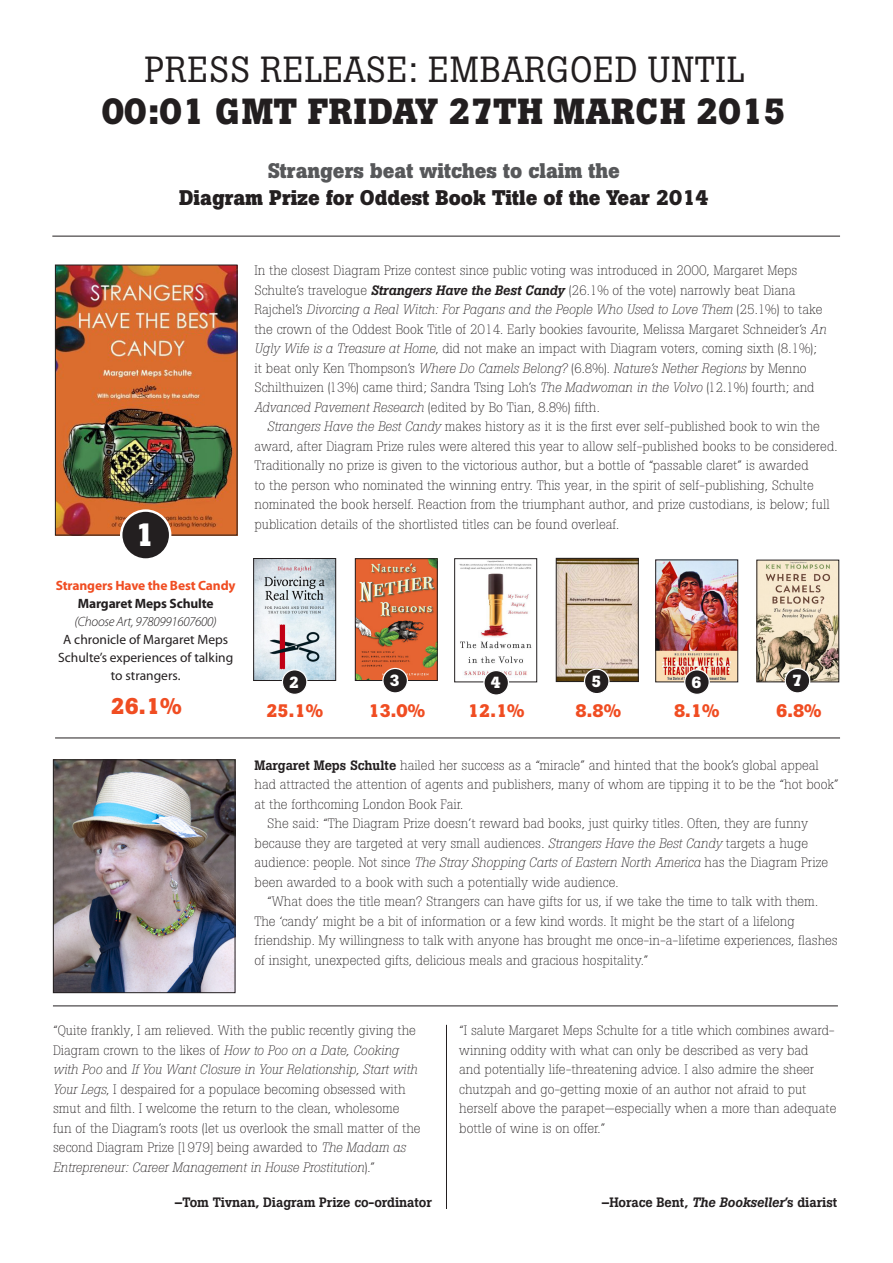
<style>
.page{position:relative;width:893px;height:1263px;background:#fff}
.page>*{position:absolute;margin:0;border:0;box-sizing:border-box;transform-origin:0 0}
.t1{font:36px "Boton";letter-spacing:.02em;color:#221e1f}
.t2{font:700 36px "Boton";letter-spacing:.01em;color:#221e1f}
.t3{font:700 31.95px "Boton";color:#fff}
.t4{font:700 22.5px "Boton";color:#f04d22}
.t5{font:700 21px "Boton";color:#231f20}
.t6{font:700 21px "Boton";color:#57585a}
.t7{font:700 18px "Boton";color:#f04d22}
.t8{font:700 16.05px "Boton";color:#fff}
.Diarist_Para_2{font:300 13.5px/19.5px "Boton";letter-spacing:-.005em;color:#231f20}
.Diarist_Para_2-2{font:500 13.5px "Boton";letter-spacing:-.005em;color:#231f20}
.Diarist_Para_2-3{font:13.5px/18px "Myriad Pro";color:#231f20;text-align:center}
.Diarist_Para_2-4{font:700 13.5px/18px "Myriad Pro";letter-spacing:-.01em;color:#f04d22;text-align:center}
.Diarist_Para_2-5{font:italic 300 13.5px "Myriad Pro";letter-spacing:-.02em;color:#231f20}
.s1{color:#231f20}
.s2{font-weight:500;font-style:italic}
.s3{font-style:italic}
.s4{font-weight:500}
</style>
<div class="page">
<img style="left:558px;top:560px;width:78px;height:120px">
<div style="left:556px;top:558px;width:82px;height:124px;border:1px solid #231f20"></div>
<img style="left:255px;top:560px;width:79px;height:119px">
<div style="left:253px;top:558px;width:83px;height:123px;border:1px solid #231f20"></div>
<img style="left:357px;top:560px;width:78px;height:119px">
<div style="left:355px;top:558px;width:82px;height:123px;border:1px solid #231f20"></div>
<img style="left:459px;top:560px;width:73px;height:118px">
<div style="left:454px;top:558px;width:83px;height:124px;border:1px solid #231f20"></div>
<img style="left:657px;top:562px;width:79px;height:118px">
<div style="left:655px;top:560px;width:83px;height:122px;border:1px solid #231f20"></div>
<img style="left:759px;top:562px;width:78px;height:118px">
<hr style="left:52px;top:236px;width:788px;height:1px;background:#231f20">
<hr style="left:53px;top:1006px;width:785px;height:1px;background:#231f20">
<hr style="left:446px;top:1025px;width:1px;height:184px;background:#231f20">
<img style="left:57px;top:267px;width:178px;height:266px">
<div style="left:55px;top:265px;width:182px;height:270px;border:1px solid #231f20"></div>
<div style="left:121px;top:511px;width:49px;height:48px;background:#231f20;border-radius:50%"></div>
<div style="left:120px;top:509px;width:51px;height:52px;border:2px solid #fff;border-radius:50%"></div>
<div style="left:282px;top:670px;width:25px;height:24px;background:#231f20;border-radius:50%"></div>
<div style="left:282px;top:669px;width:25px;height:26px;border:1px solid #fff;border-radius:50%"></div>
<div style="left:383px;top:668px;width:24px;height:25px;background:#231f20;border-radius:50%"></div>
<div style="left:382px;top:668px;width:26px;height:25px;border:1px solid #fff;border-radius:50%"></div>
<div style="left:484px;top:670px;width:24px;height:25px;background:#231f20;border-radius:50%"></div>
<div style="left:483px;top:670px;width:26px;height:26px;border:1px solid #fff;border-radius:50%"></div>
<div style="left:584px;top:669px;width:25px;height:25px;background:#231f20;border-radius:50%"></div>
<div style="left:584px;top:668px;width:26px;height:26px;border:1px solid #fff;border-radius:50%"></div>
<div style="left:685px;top:670px;width:24px;height:24px;background:#231f20;border-radius:50%"></div>
<div style="left:684px;top:669px;width:26px;height:26px;border:1px solid #fff;border-radius:50%"></div>
<div style="left:785px;top:668px;width:25px;height:25px;background:#231f20;border-radius:50%"></div>
<div style="left:785px;top:668px;width:25px;height:25px;border:1px solid #fff;border-radius:50%"></div>
<hr style="left:55px;top:738px;width:785px;height:1px;background:#231f20">
<img style="left:55px;top:761px;width:178px;height:230px">
<div style="left:53px;top:759px;width:182px;height:234px;border:1px solid #231f20"></div>
<p class="t1" style="left:145px;top:47px;width:601px">PRESS RELEASE: EMBARGOED UNTIL</p>
<p class="t2" style="left:102px;top:90px;width:686px">00:01 GMT FRIDAY 27TH MARCH 2015</p>
<p class="t6" style="left:268px;top:158px;width:354px">Strangers beat witches to claim the</p>
<p class="t5" style="left:179px;top:185px;width:531px">Diagram Prize for Oddest Book Title of the Year 2014</p>
<p class="t3" style="left:135px;top:516px;width:21px">1</p>
<p class="Diarist_Para_2-4" style="left:56px;top:575px;width:181px">Strangers Have the Best Candy<br><span class="s1">Margaret Meps Schulte</span></p>
<p class="Diarist_Para_2-5" style="left:75px;top:613px;width:144px">(Choose Art, 9780991607600)</p>
<p class="Diarist_Para_2-3" style="left:58px;top:630px;width:177px">A chronicle of Margaret Meps<br>Schulte’s experiences of talking to strangers.</p>
<p class="Diarist_Para_2" style="left:254px;top:261px;width:573px">In the closest Diagram Prize contest since public voting was introduced in 2000, Margaret Meps Schulte’s travelogue <span class="s2">Strangers Have the Best Candy</span> (26.1% of the vote) narrowly beat Diana Rajchel’s <span class="s3">Divorcing a Real Witch: For Pagans and the People Who Used to Love Them</span> (25.1%) to take the crown of the Oddest Book Title of 2014. Early bookies favourite, Melissa Margaret Schneider’s <span class="s3">An Ugly Wife is a Treasure at Home</span>, did not make an impact with Diagram voters, coming sixth (8.1%); it beat only Ken Thompson’s <span class="s3">Where Do Camels Belong?</span> (6.8%). <span class="s3">Nature’s Nether Regions</span> by Menno Schilthuizen (13%) came third; Sandra Tsing Loh’s <span class="s3">The Madwoman in the Volvo</span> (12.1%) fourth; and <span class="s3">Advanced Pavement Research</span> (edited by Bo Tian, 8.8%) fifth.</p>
<p class="Diarist_Para_2" style="left:254px;top:417px;width:585px;text-indent:13px"><span class="s3">Strangers Have the Best Candy</span> makes history as it is the first ever self-published book to win the award, after Diagram Prize rules were altered this year to allow self-published books to be considered.<br>Traditionally no prize is given to the victorious author, but a bottle of “passable claret” is awarded<br>to the person who nominated the winning entry. This year, in the spirit of self-publishing, Schulte nominated the book herself. Reaction from the triumphant author, and prize custodians, is below; full publication details of the shortlisted titles can be found overleaf.</p>
<p class="t8" style="left:289px;top:673px;width:11px">2</p>
<p class="t8" style="left:390px;top:671px;width:11px">3</p>
<p class="t8" style="left:491px;top:673px;width:11px">4</p>
<p class="t8" style="left:591px;top:672px;width:11px">5</p>
<p class="t8" style="left:692px;top:673px;width:11px">6</p>
<p class="t8" style="left:792px;top:671px;width:11px">7</p>
<p class="t4" style="left:111px;top:693px;width:72px">26.1%</p>
<p class="t7" style="left:266px;top:700px;width:58px">25.1%</p>
<p class="t7" style="left:368px;top:700px;width:58px">13.0%</p>
<p class="t7" style="left:468px;top:700px;width:58px">12.1%</p>
<p class="t7" style="left:576px;top:700px;width:47px">8.8%</p>
<p class="t7" style="left:674px;top:700px;width:47px">8.1%</p>
<p class="t7" style="left:776px;top:700px;width:47px">6.8%</p>
<p class="Diarist_Para_2" style="left:254px;top:755px;width:586px"><span class="s4">Margaret Meps Schulte</span> hailed her success as a “miracle” and hinted that the book’s global appeal had attracted the attention of agents and publishers, many of whom are tipping it to be the “hot book” at the forthcoming London Book Fair.</p>
<p class="Diarist_Para_2" style="left:254px;top:814px;width:575px;text-indent:13px">She said: “The Diagram Prize doesn’t reward bad books, just quirky titles. Often, they are funny because they are targeted at very small audiences. <span class="s3">Strangers Have the Best Candy</span> targets a huge audience: people. Not since <span class="s3">The Stray Shopping Carts of Eastern North America</span> has the Diagram Prize been awarded to a book with such a potentially wide audience.</p>
<p class="Diarist_Para_2" style="left:254px;top:892px;width:585px;text-indent:13px">“What does the title mean? Strangers can have gifts for us, if we take the time to talk with them.<br>The ‘candy’ might be a bit of information or a few kind words. It might be the start of a lifelong friendship. My willingness to talk with anyone has brought me once-in-a-lifetime experiences, flashes of insight, unexpected gifts, delicious meals and gracious hospitality.”</p>
<p class="Diarist_Para_2" style="left:53px;top:1021px;width:369px">“Quite frankly, I am relieved. With the public recently giving the Diagram crown to the likes of <span class="s3">How to Poo on a Date, Cooking with Poo</span> and <span class="s3">If You Want Closure in Your Relationship, Start with Your Legs</span>, I despaired for a populace becoming obsessed with smut and filth. I welcome the return to the clean, wholesome fun of the Diagram’s roots (let us overlook the small matter of the second Diagram Prize [1979] being awarded to <span class="s3">The Madam as Entrepreneur: Career Management in House Prostitution</span>).”</p>
<p class="Diarist_Para_2" style="left:459px;top:1021px;width:379px">“I salute Margaret Meps Schulte for a title which combines award&shy;winning oddity with what can only be described as very bad<br>and potentially life-threatening advice. I also admire the sheer chutzpah and go-getting moxie of an author not afraid to put herself above the parapet—especially when a more than adequate bottle of wine is on offer.”</p>
<p class="Diarist_Para_2-2" style="left:175px;top:1195px;width:259px">–Tom Tivnan, Diagram Prize co-ordinator</p>
<p class="Diarist_Para_2-2" style="left:601px;top:1195px;width:237px">–Horace Bent, <span class="s3">The Bookseller</span>’s diarist</p>
</div>
